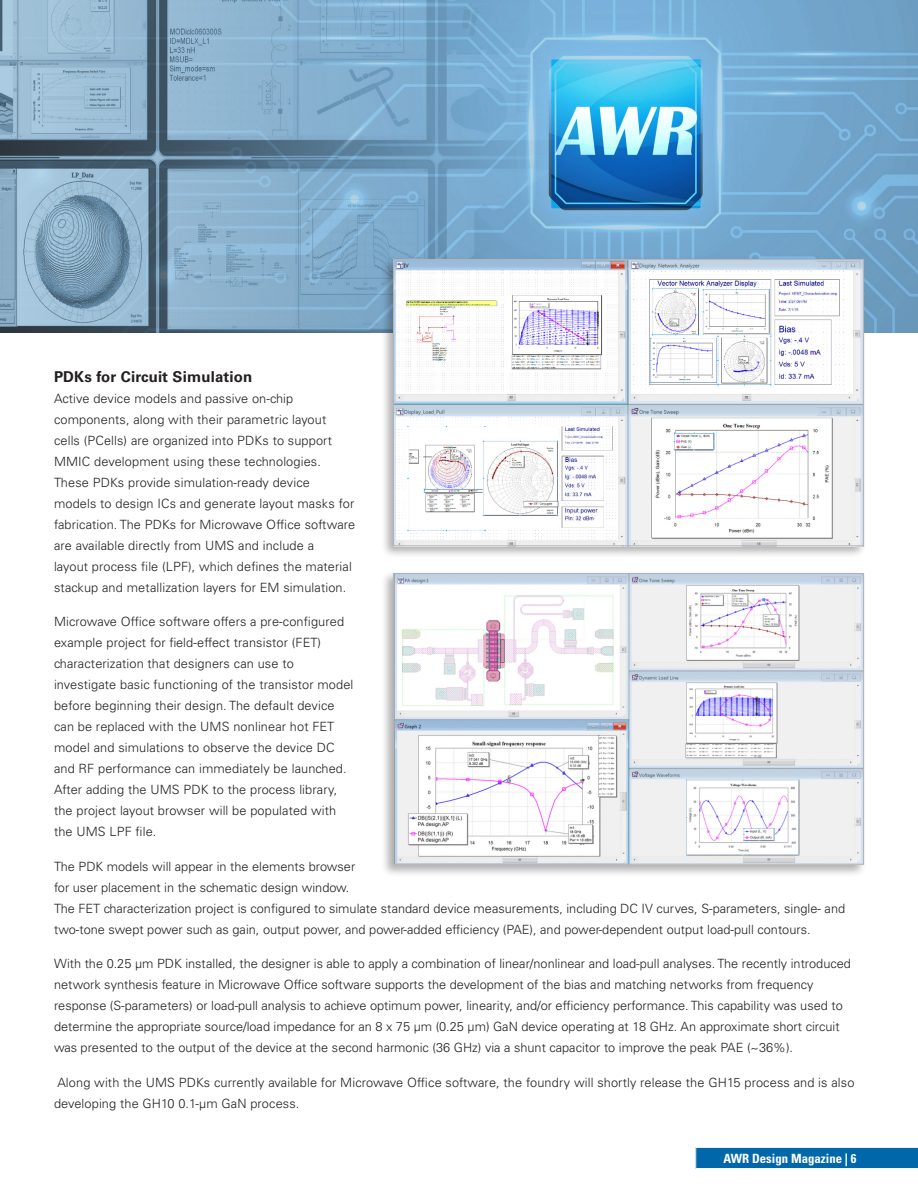
<style>
.page{position:relative;width:918px;height:1188px;background:#fff}
.page>*{position:absolute;margin:0;border:0;box-sizing:border-box;transform-origin:0 0}
.Body{font:700 15px "Univers LT Std";letter-spacing:.01em;color:#231f20}
.Body-2{font:300 12.75px/21px "Univers LT Std";color:#231f20}
.t1{font:700 condensed 12.75px "Univers LT Std";color:#fff}
</style>
<div class="page">
<img style="left:0;top:0;width:918px;height:333px">
<div style="left:381px;top:256px;width:486px;height:302px;background:#231f20;opacity:.35"></div>
<img style="left:395px;top:261px;width:467px;height:283px">
<div style="left:393px;top:259px;width:471px;height:287px;border:1px solid #b2b3b7"></div>
<div style="left:381px;top:570px;width:486px;height:307px;background:#231f20;opacity:.35"></div>
<img style="left:395px;top:575px;width:467px;height:288px">
<div style="left:393px;top:573px;width:471px;height:292px;border:1px solid #b2b3b7"></div>
<svg style="left:695px;top:1147px;width:223px;height:22px;background:#1674b1"></svg>
<p class="Body" style="left:54px;top:368px;width:200px">PDKs for Circuit Simulation</p>
<p class="Body-2" style="left:54px;top:388px;width:303px">Active device models and passive on-chip components, along with their parametric layout cells (PCells) are organized into PDKs to support MMIC development using these technologies.<br>These PDKs provide simulation-ready device models to design ICs and generate layout masks for fabrication. The PDKs for Microwave Office software are available directly from UMS and include a<br>layout process file (LPF), which defines the material stackup and metallization layers for EM simulation.</p>
<p class="Body-2" style="left:54px;top:611px;width:301px">Microwave Office software offers a pre-configured example project for field-effect transistor (FET) characterization that designers can use to investigate basic functioning of the transistor model before beginning their design. The default device can be replaced with the UMS nonlinear hot FET model and simulations to observe the device DC and RF performance can immediately be launched.<br>After adding the UMS PDK to the process library, the project layout browser will be populated with the UMS LPF file.</p>
<p class="Body-2" style="left:54px;top:856px;width:793px">The PDK models will appear in the elements browser<br>for user placement in the schematic design window.<br>The FET characterization project is configured to simulate standard device measurements, including DC IV curves, S-parameters, single- and two-tone swept power such as gain, output power, and power-added efficiency (PAE), and power-dependent output load-pull contours.</p>
<p class="Body-2" style="left:54px;top:953px;width:799px">With the 0.25 µm PDK installed, the designer is able to apply a combination of linear/nonlinear and load-pull analyses. The recently introduced network synthesis feature in Microwave Office software supports the development of the bias and matching networks from frequency response (S-parameters) or load-pull analysis to achieve optimum power, linearity, and/or efficiency performance. This capability was used to determine the appropriate source/load impedance for an 8 x 75 μm (0.25 µm) GaN device operating at 18 GHz. An approximate short circuit was presented to the output of the device at the second harmonic (36 GHz) via a shunt capacitor to improve the peak PAE (~36%).</p>
<p class="Body-2" style="left:54px;top:1072px;width:802px">Along with the UMS PDKs currently available for Microwave Office software, the foundry will shortly release the GH15 process and is also developing the GH10 0.1-µm GaN process.</p>
<p class="t1" style="left:724px;top:1150px;width:135px">AWR Design Magazine | 6</p>
</div>
